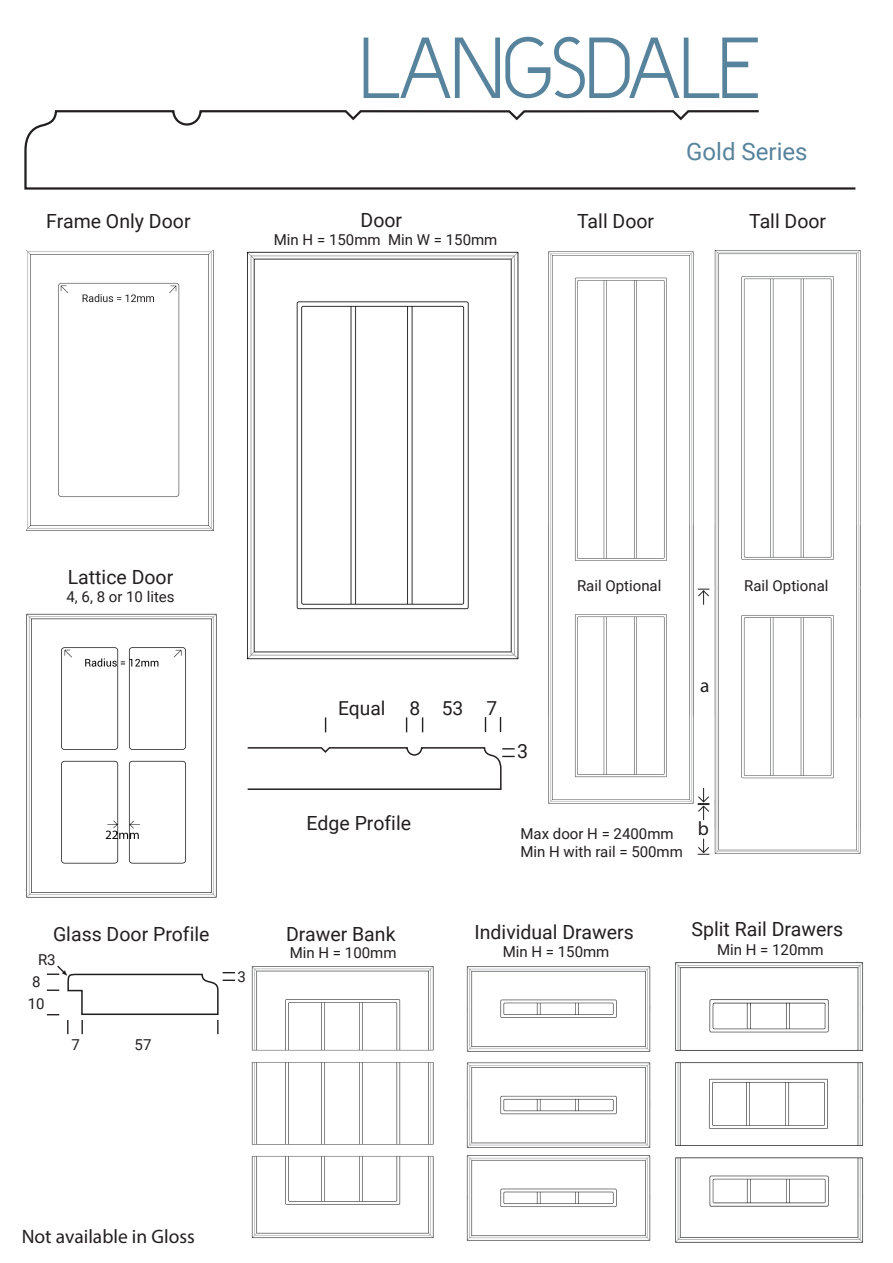
<style>
.page{position:relative;width:893px;height:1263px;background:#fff}
.page>*{position:absolute;margin:0;border:0;box-sizing:border-box;transform-origin:0 0}
.t1{font:72px "Y2 K Neophyte";color:#57839c}
.t2{font:24px "Roboto";color:#57839c}
.t3{font:19.5px "Roboto";color:#231f20}
.t4{font:19.5px "Myriad Pro";color:#231f20}
.t5{font:19.2px "Roboto";color:#231f20}
.t6{font:15px/18px "Roboto";color:#231f20}
</style>
<div class="page">
<svg style="left:697px;top:589px;width:12px;height:16px"></svg>
<svg style="left:697px;top:839px;width:12px;height:16px"></svg>
<svg style="left:697px;top:788px;width:12px;height:32px"></svg>
<svg style="left:24px;top:110px;width:832px;height:80px"></svg>
<img style="left:26px;top:250px;width:187px;height:280px">
<img style="left:26px;top:614px;width:191px;height:284px">
<img style="left:247px;top:251px;width:272px;height:409px">
<img style="left:548px;top:251px;width:146px;height:553px">
<img style="left:714px;top:250px;width:147px;height:604px">
<img style="left:251px;top:966px;width:182px;height:273px">
<img style="left:466px;top:966px;width:185px;height:275px">
<img style="left:675px;top:962px;width:188px;height:281px">
<svg style="left:47px;top:965px;width:188px;height:69px"></svg>
<svg style="left:247px;top:747px;width:267px;height:43px"></svg>
<svg style="left:485px;top:717px;width:1px;height:15px"></svg>
<svg style="left:422px;top:717px;width:1px;height:15px"></svg>
<svg style="left:406px;top:717px;width:1px;height:15px"></svg>
<svg style="left:325px;top:717px;width:1px;height:15px"></svg>
<svg style="left:500px;top:717px;width:1px;height:15px"></svg>
<h3 class="t3" style="left:46px;top:213px;width:146px">Frame Only Door</h3>
<h1 class="t1" style="left:360px;top:31px;width:399px">LANGSDALE</h1>
<h3 class="t3" style="left:360px;top:212px;width:43px">Door</h3>
<p class="t6" style="left:274px;top:232px;width:225px">Min H = 150mm Min W = 150mm</p>
<h2 class="t2" style="left:686px;top:141px;width:123px">Gold Series</h2>
<h3 class="t3" style="left:577px;top:213px;width:79px">Tall Door</h3>
<h3 class="t3" style="left:749px;top:213px;width:79px">Tall Door</h3>
<h3 class="t3" style="left:68px;top:569px;width:107px">Lattice Door</h3>
<p class="t6" style="left:66px;top:589px;width:110px">4, 6, 8 or 10 lites</p>
<h3 class="t3" style="left:53px;top:926px;width:158px">Glass Door Profile</h3>
<p class="t6" style="left:38px;top:952px;width:19px">R3</p>
<p class="t6" style="left:28px;top:972px;width:18px;line-height:22px;text-align:center">8<br>10</p>
<p class="t6" style="left:72px;top:1037px;width:10px">7</p>
<p class="t6" style="left:135px;top:1037px;width:18px">57</p>
<p class="t6" style="left:237px;top:969px;width:10px">3</p>
<p class="t6" style="left:577px;top:578px;width:86px">Rail Optional</p>
<p class="t6" style="left:744px;top:578px;width:86px">Rail Optional</p>
<p class="t5" style="left:338px;top:700px;width:161px">Equal 8 53 7</p>
<h3 class="t3" style="left:517px;top:743px;width:12px">3</h3>
<h3 class="t4" style="left:700px;top:673px;width:11px">a</h3>
<h3 class="t3" style="left:306px;top:815px;width:106px">Edge Profile</h3>
<p class="t6" style="left:520px;top:826px;width:164px">Max door H = 2400mm<br>Min H with rail = 500mm</p>
<h3 class="t4" style="left:697px;top:816px;width:13px">b</h3>
<h3 class="t3" style="left:286px;top:926px;width:111px">Drawer Bank</h3>
<p class="t6" style="left:290px;top:945px;width:108px">Min H = 100mm</p>
<h3 class="t3" style="left:474px;top:924px;width:161px">Individual Drawers</h3>
<p class="t6" style="left:502px;top:944px;width:108px">Min H = 150mm</p>
<h3 class="t3" style="left:691px;top:921px;width:153px">Split Rail Drawers</h3>
<p class="t6" style="left:717px;top:942px;width:108px">Min H = 120mm</p>
<h3 class="t4" style="left:22px;top:1225px;width:175px">Not available in Gloss</h3>
</div>
